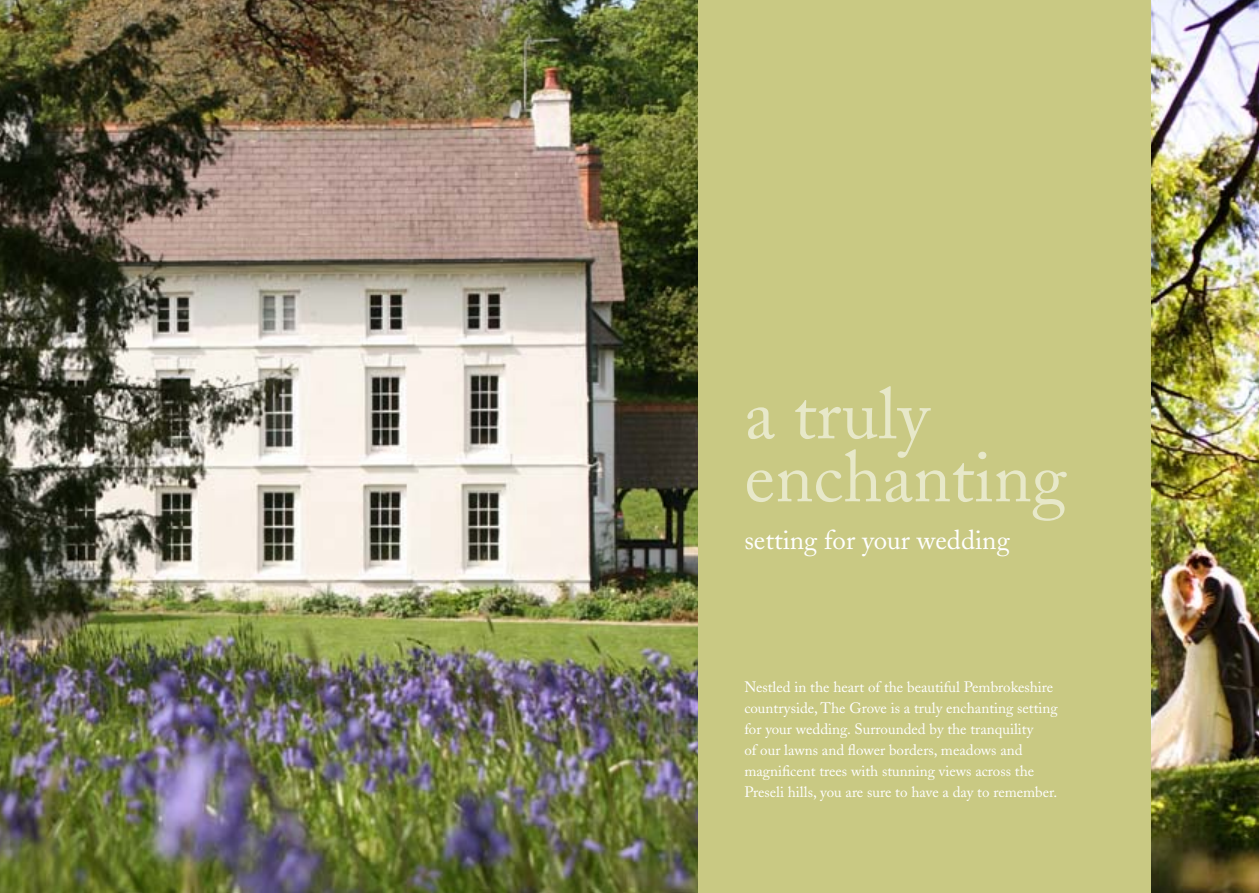
<style>
.page{position:relative;width:1259px;height:893px;background:#fff}
.page>*{position:absolute;margin:0;border:0;box-sizing:border-box;transform-origin:0 0}
.t1{font:72px "Adobe Caslon";color:#e7e8c9}
.t2{font:27px "Adobe Caslon";color:#fff}
.t3{font:15px/21px "Adobe Caslon";color:#fff}
</style>
<div class="page">
<img style="left:1150px;top:0;width:109px;height:893px">
<img style="left:0;top:0;width:697px;height:893px">
<div style="left:697px;top:0;width:453px;height:893px;background:#c9c983"></div>
<p class="t1" style="left:744px;top:372px;width:186px">a truly</p>
<p class="t1" style="left:744px;top:435px;width:324px">enchanting</p>
<p class="t2" style="left:744px;top:524px;width:267px">setting for your wedding</p>
<p class="t3" style="left:744px;top:676px;width:315px">Nestled in the heart of the beautiful Pembrokeshire countryside, The Grove is a truly enchanting setting for your wedding. Surrounded by the tranquility<br>of our lawns and flower borders, meadows and magnificent trees with stunning views across the Preseli hills, you are sure to have a day to remember.</p>
</div>
